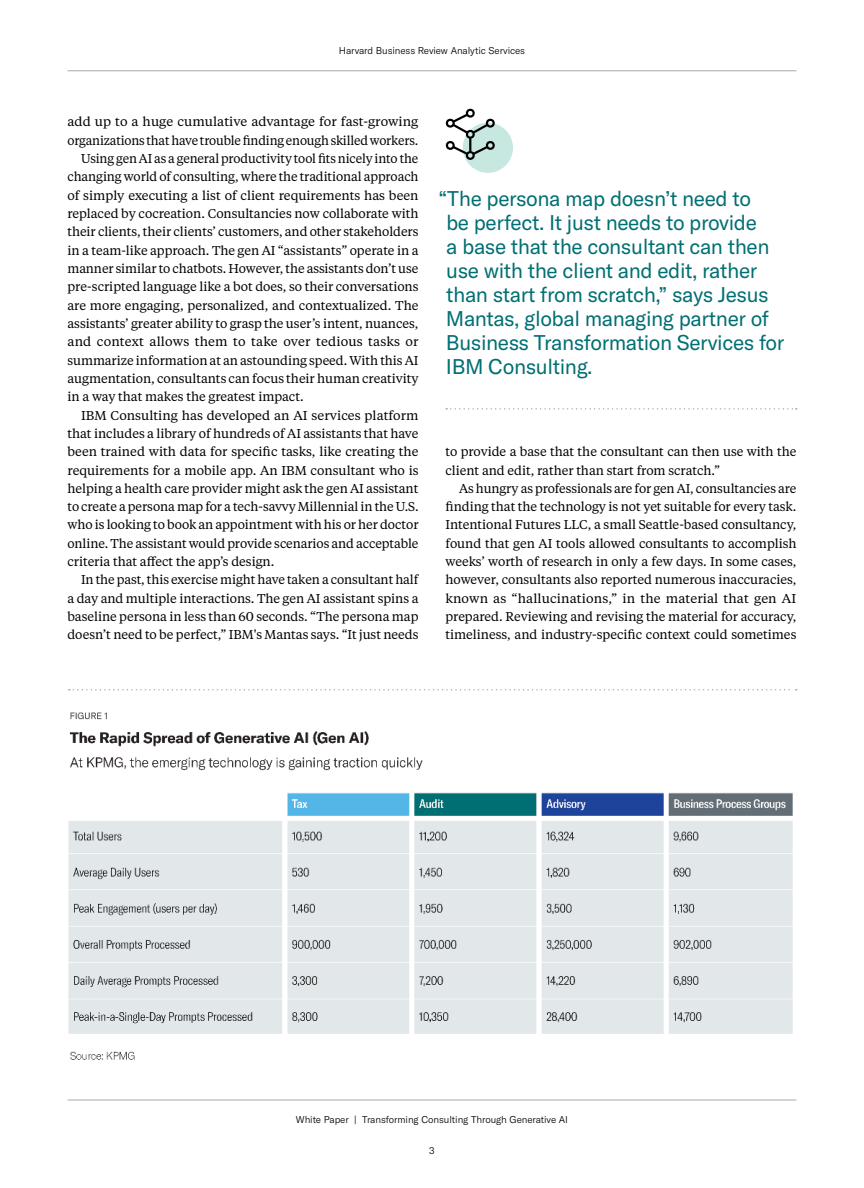
<style>
.page{position:relative;width:864px;height:1188px;background:#fff}
.page>*{position:absolute;margin:0;border:0;box-sizing:border-box;transform-origin:0 0}
.t1{font:21px/24px "GT America";letter-spacing:-.02em;color:#006f73}
.t2{font:12.75px/18.3px "Tiempos Text";letter-spacing:-.005em;color:#000}
.t3{font:300 9.75px "GT America";letter-spacing:-.01em;color:#000}
</style>
<div class="page">
<svg style="left:69px;top:689px;width:728px;height:2px"></svg>
<img style="left:68px;top:712px;width:725px;height:348px">
<div style="left:463px;top:123px;width:50px;height:50px;background:#c7e7e1;border-radius:50%"></div>
<svg style="left:446px;top:109px;width:49px;height:51px"></svg>
<svg style="left:446px;top:408px;width:351px;height:2px"></svg>
<hr style="left:68px;top:1100px;width:729px;height:1px;background:#a7a9ac">
<hr style="left:68px;top:70px;width:729px;height:1px;background:#a7a9ac">
<p class="t3" style="left:339px;top:46px;width:188px">Harvard Business Review Analytic Services</p>
<p class="t2" style="left:68px;top:113px;width:352px">add up to a huge cumulative advantage for fast-growing</p>
<p class="t2" style="left:68px;top:132px;width:352px">organizations that have trouble finding enough skilled workers.</p>
<p class="t2" style="left:81px;top:150px;width:339px">Using gen AI as a general productivity tool fits nicely into the</p>
<p class="t2" style="left:68px;top:168px;width:353px">changing world of consulting, where the traditional approach</p>
<p class="t2" style="left:68px;top:187px;width:353px">of simply executing a list of client requirements has been</p>
<p class="t2" style="left:68px;top:205px;width:353px">replaced by cocreation. Consultancies now collaborate with</p>
<p class="t2" style="left:68px;top:223px;width:353px">their clients, their clients’ customers, and other stakeholders</p>
<p class="t2" style="left:68px;top:242px;width:353px">in a team-like approach. The gen AI “assistants” operate in a</p>
<p class="t2" style="left:68px;top:260px;width:352px">manner similar to chatbots. However, the assistants don’t use</p>
<p class="t2" style="left:68px;top:278px;width:353px">pre-scripted language like a bot does, so their conversations</p>
<p class="t2" style="left:68px;top:297px;width:353px">are more engaging, personalized, and contextualized. The</p>
<p class="t2" style="left:68px;top:315px;width:353px">assistants’ greater ability to grasp the user’s intent, nuances,</p>
<p class="t2" style="left:68px;top:333px;width:353px">and context allows them to take over tedious tasks or</p>
<p class="t2" style="left:68px;top:352px;width:353px">summarize information at an astounding speed. With this AI</p>
<p class="t2" style="left:68px;top:370px;width:353px">augmentation, consultants can focus their human creativity</p>
<p class="t2" style="left:68px;top:388px;width:238px">in a way that makes the greatest impact.</p>
<p class="t2" style="left:81px;top:407px;width:339px">IBM Consulting has developed an AI services platform</p>
<p class="t2" style="left:68px;top:425px;width:353px">that includes a library of hundreds of AI assistants that have</p>
<p class="t2" style="left:68px;top:443px;width:353px">been trained with data for specific tasks, like creating the</p>
<p class="t2" style="left:68px;top:461px;width:353px">requirements for a mobile app. An IBM consultant who is</p>
<p class="t2" style="left:68px;top:480px;width:353px">helping a health care provider might ask the gen AI assistant</p>
<p class="t2" style="left:68px;top:498px;width:353px">to create a persona map for a tech-savvy Millennial in the U.S.</p>
<p class="t2" style="left:68px;top:516px;width:353px">who is looking to book an appointment with his or her doctor</p>
<p class="t2" style="left:68px;top:535px;width:353px">online. The assistant would provide scenarios and acceptable</p>
<p class="t2" style="left:68px;top:553px;width:208px">criteria that affect the app’s design.</p>
<p class="t2" style="left:81px;top:571px;width:339px">In the past, this exercise might have taken a consultant half</p>
<p class="t2" style="left:68px;top:590px;width:353px">a day and multiple interactions. The gen AI assistant spins a</p>
<p class="t2" style="left:68px;top:608px;width:353px">baseline persona in less than 60 seconds. “The persona map</p>
<p class="t2" style="left:68px;top:626px;width:353px">doesn’t need to be perfect,” IBM's Mantas says. “It just needs</p>
<p class="t1" style="left:446px;top:188px;width:340px;text-indent:-7px">“The persona map doesn’t need to<br>be perfect. It just needs to provide<br>a base that the consultant can then use with the client and edit, rather than start from scratch,” says Jesus Mantas, global managing partner of Business Transformation Services for IBM Consulting.</p>
<p class="t2" style="left:446px;top:443px;width:353px">to provide a base that the consultant can then use with the client and edit, rather than start from scratch.”</p>
<p class="t2" style="left:446px;top:480px;width:353px;text-align:justify;text-indent:14px">As hungry as professionals are for gen AI, consultancies are finding that the technology is not yet suitable for every task.<br>Intentional Futures LLC, a small Seattle-based consultancy, found that gen AI tools allowed consultants to accomplish weeks’ worth of research in only a few days. In some cases, however, consultants also reported numerous inaccuracies, known as “hallucinations,” in the material that gen AI prepared. Reviewing and revising the material for accuracy, timeliness, and industry-specific context could sometimes</p>
<p class="t3" style="left:296px;top:1116px;width:274px">White Paper | Transforming Consulting Through Generative AI</p>
<p class="t3" style="left:429px;top:1147px;width:7px">3</p>
</div>
